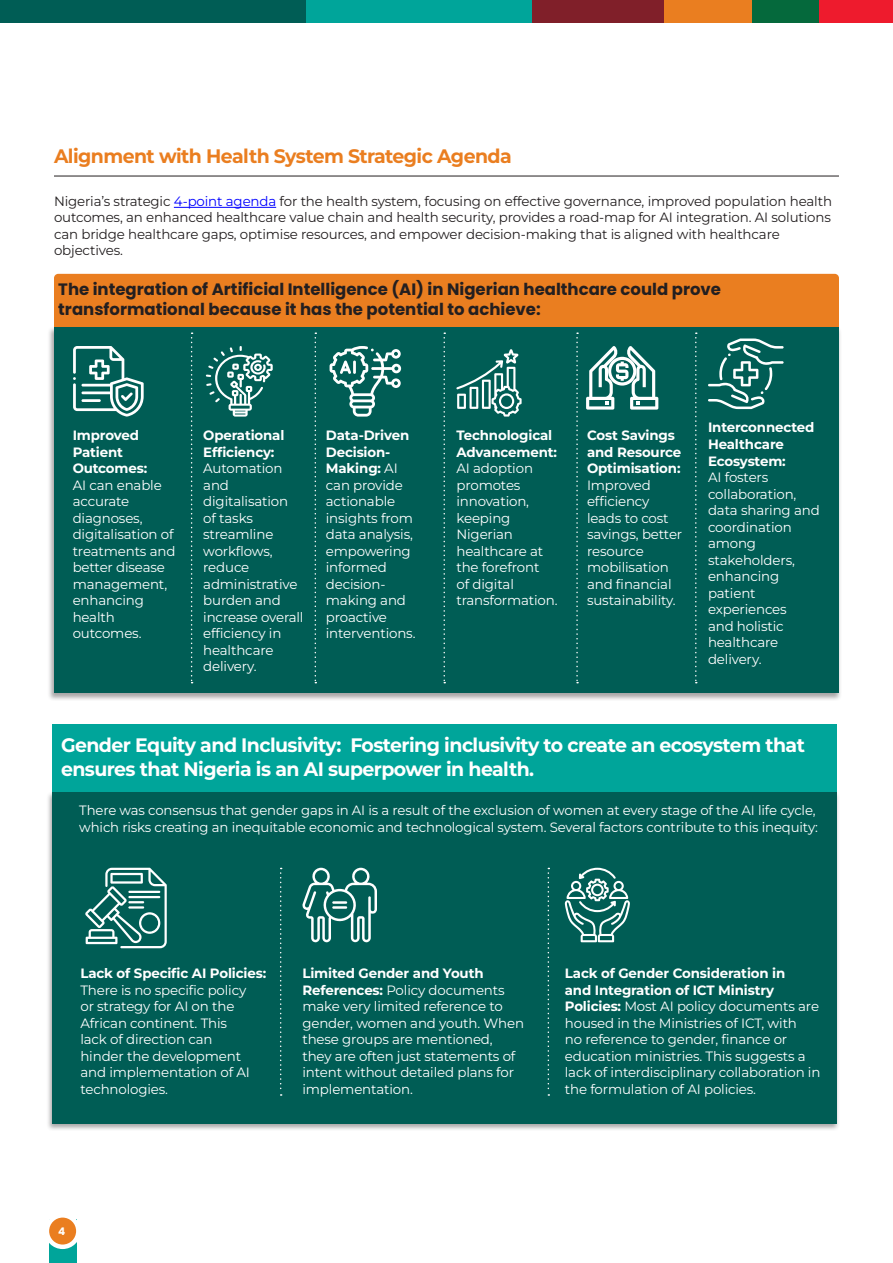
<style>
.page{position:relative;width:893px;height:1263px;background:#fff}
.page>*{position:absolute;margin:0;border:0;box-sizing:border-box;transform-origin:0 0}
.CHINA_HEADLINE{font:700 19.5px/24px "Montserrat";letter-spacing:-.03em;color:#fff}
.CHINA_HEADLINE-2{font:700 19.5px "Montserrat";letter-spacing:-.03em;color:#ea7e20}
.t1{font:700 16.5px/19.5px "Poppins";color:#231f20}
.List_Paragraph{font:13.5px/16.5px "Montserrat";letter-spacing:-.01em;color:#fff}
.t2{font:13.5px/16.5px "Montserrat";letter-spacing:-.01em;color:#231f20}
.t3{font:700 10.5px "Poppins";color:#fff}
.s1{color:#00f}
.s2{font-weight:700}
</style>
<div class="page">
<div style="left:49px;top:1219px;width:28px;height:44px;background:#00a59a"></div>
<svg style="left:47px;top:1215px;width:31px;height:32px"></svg>
<div style="left:45px;top:1213px;width:36px;height:36px;border:4px solid #fff;border-radius:50%"></div>
<div style="left:819px;top:0;width:74px;height:23px;background:#ee1b2d"></div>
<div style="left:752px;top:0;width:67px;height:23px;background:#05693c"></div>
<div style="left:663px;top:0;width:89px;height:23px;background:#ea7e20"></div>
<div style="left:532px;top:0;width:131px;height:23px;background:#801f29"></div>
<div style="left:306px;top:0;width:226px;height:23px;background:#00a59a"></div>
<div style="left:0;top:0;width:306px;height:23px;background:#005d55"></div>
<hr style="left:54px;top:176px;width:785px;height:1px;background:#231f20">
<hr style="left:174px;top:207px;width:102px;height:1px;background:#00f">
<div style="left:54px;top:274px;width:785px;height:63px;background:#ea7e20;border-radius:4px"></div>
<div style="left:47px;top:326px;width:795px;height:375px;background:#231f20;opacity:.4"></div>
<div style="left:54px;top:327px;width:785px;height:366px;background:#005d55"></div>
<svg style="left:191px;top:332px;width:2px;height:351px"></svg>
<svg style="left:315px;top:332px;width:1px;height:351px"></svg>
<svg style="left:443px;top:332px;width:2px;height:351px"></svg>
<svg style="left:576px;top:332px;width:2px;height:351px"></svg>
<svg style="left:695px;top:332px;width:2px;height:351px"></svg>
<svg style="left:586px;top:346px;width:72px;height:64px"></svg>
<svg style="left:708px;top:338px;width:76px;height:71px"></svg>
<svg style="left:456px;top:349px;width:66px;height:68px"></svg>
<svg style="left:73px;top:346px;width:71px;height:71px"></svg>
<svg style="left:330px;top:346px;width:71px;height:71px"></svg>
<svg style="left:206px;top:346px;width:67px;height:71px"></svg>
<div style="left:46px;top:791px;width:794px;height:341px;background:#231f20;opacity:.4"></div>
<div style="left:52px;top:792px;width:785px;height:331px;background:#005d55"></div>
<svg style="left:280px;top:868px;width:2px;height:228px"></svg>
<svg style="left:548px;top:868px;width:1px;height:228px"></svg>
<svg style="left:85px;top:868px;width:82px;height:80px"></svg>
<svg style="left:302px;top:868px;width:75px;height:74px"></svg>
<hr style="left:332px;top:901px;width:15px;height:3px;background:#fff">
<hr style="left:332px;top:906px;width:15px;height:3px;background:#fff">
<svg style="left:565px;top:868px;width:65px;height:74px"></svg>
<div style="left:52px;top:724px;width:785px;height:68px;background:#00a59a"></div>
<hr style="left:892px;top:0;width:1px;height:695px;background:#d8c0b4">
<p class="CHINA_HEADLINE-2" style="left:54px;top:142px;width:459px">Alignment with Health System Strategic Agenda</p>
<p class="t2" style="left:54px;top:192px;width:779px">Nigeria’s strategic <span class="s1">4-point agenda</span> for the health system, focusing on effective governance, improved population health outcomes, an enhanced healthcare value chain and health security, provides a road-map for AI integration. AI solutions can bridge healthcare gaps, optimise resources, and empower decision-making that is aligned with healthcare objectives.</p>
<p class="t1" style="left:58px;top:280px;width:664px">The integration of Artificial Intelligence (AI) in Nigerian healthcare could prove transformational because it has the potential to achieve:</p>
<p class="List_Paragraph" style="left:73px;top:426px;width:104px"><span class="s2">Improved<br>Patient<br>Outcomes:<br></span>AI can enable accurate diagnoses, digitalisation of treatments and better disease management, enhancing health outcomes.</p>
<p class="List_Paragraph" style="left:203px;top:426px;width:102px"><span class="s2">Operational<br>Efficiency:<br></span>Automation and digitalisation of tasks streamline workflows, reduce administrative burden and increase overall efficiency in healthcare delivery.</p>
<p class="List_Paragraph" style="left:326px;top:426px;width:91px"><span class="s2">Data-Driven<br>Decision-<br>Making:</span> AI can provide actionable insights from data analysis, empowering informed decision&shy;making and proactive interventions.</p>
<p class="List_Paragraph" style="left:456px;top:426px;width:103px"><span class="s2">Technological<br>Advancement:<br></span>AI adoption promotes innovation, keeping<br>Nigerian healthcare at the forefront<br>of digital transformation.</p>
<p class="List_Paragraph" style="left:587px;top:426px;width:97px"><span class="s2">Cost Savings and Resource<br>Optimisation:<br></span>Improved efficiency leads to cost savings, better resource mobilisation and financial sustainability.</p>
<p class="List_Paragraph" style="left:708px;top:419px;width:113px"><span class="s2">Interconnected<br>Healthcare<br>Ecosystem:<br></span>AI fosters collaboration, data sharing and coordination among stakeholders, enhancing patient experiences<br>and holistic healthcare delivery.</p>
<p class="CHINA_HEADLINE" style="left:61px;top:732px;width:745px">Gender Equity and Inclusivity: Fostering inclusivity to create an ecosystem that ensures that Nigeria is an AI superpower in health.</p>
<p class="List_Paragraph" style="left:79px;top:801px;width:740px">There was consensus that gender gaps in AI is a result of the exclusion of women at every stage of the AI life cycle, which risks creating an inequitable economic and technological system. Several factors contribute to this inequity:</p>
<p class="List_Paragraph" style="left:80px;top:965px;width:187px"><span class="s2">Lack of Specific AI Policies:<br></span>There is no specific policy<br>or strategy for AI on the<br>African continent. This<br>lack of direction can<br>hinder the development and implementation of AI technologies.</p>
<p class="List_Paragraph" style="left:302px;top:965px;width:223px"><span class="s2">Limited Gender and Youth<br>References:</span> Policy documents make very limited reference to gender, women and youth. When these groups are mentioned, they are often just statements of intent without detailed plans for implementation.</p>
<p class="List_Paragraph" style="left:565px;top:965px;width:257px"><span class="s2">Lack of Gender Consideration in<br>and Integration of ICT Ministry Policies:</span> Most AI policy documents are housed in the Ministries of ICT, with<br>no reference to gender, finance or education ministries. This suggests a lack of interdisciplinary collaboration in the formulation of AI policies.</p>
<p class="t3" style="left:58px;top:1225px;width:9px">4</p>
</div>
